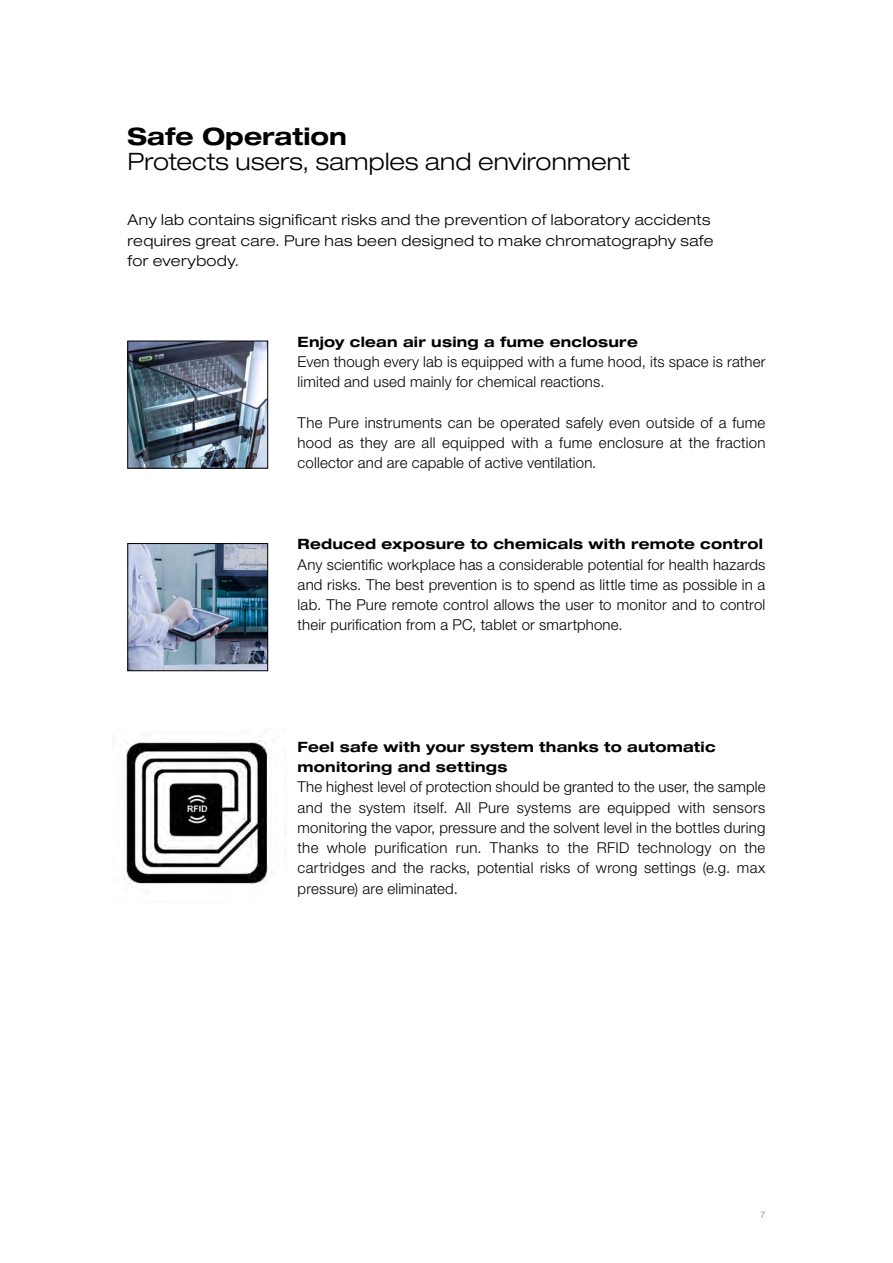
<style>
.page{position:relative;width:893px;height:1263px;background:#fff}
.page>*{position:absolute;margin:0;border:0;box-sizing:border-box;transform-origin:0 0}
.H2_Subtitle_en{font:300 expanded 24px "Helvetica Neue LT Std";letter-spacing:.005em;color:#000}
.H1_Title_en{font:700 expanded 24px "Helvetica Neue LT Std";color:#000}
.Content_Block_en{font:300 15px/20.2px "Helvetica Neue LT Std";letter-spacing:.01em;color:#000;text-align:justify}
.Lead_en{font:300 expanded 15px/20.2px "Helvetica Neue LT Std";letter-spacing:.025em;color:#000}
.H3_Title_en{font:700 expanded 14.25px/20.2px "Helvetica Neue LT Std";letter-spacing:.015em;color:#000}
.t1{font:300 9px "Helvetica Neue LT Std";color:#706f6f}
</style>
<div class="page">
<img style="left:124px;top:740px;width:144px;height:144px">
<img style="left:130px;top:545px;width:136px;height:124px">
<div style="left:128px;top:543px;width:140px;height:128px;border:1px solid #000"></div>
<img style="left:130px;top:343px;width:136px;height:123px">
<div style="left:128px;top:341px;width:140px;height:127px;border:1px solid #000"></div>
<p class="H1_Title_en" style="left:128px;top:121px;width:221px">Safe Operation</p>
<p class="H2_Subtitle_en" style="left:128px;top:147px;width:504px">Protects users, samples and environment</p>
<p class="Lead_en" style="left:128px;top:210px;width:587px">Any lab contains significant risks and the prevention of laboratory accidents requires great care. Pure has been designed to make chromatography safe for everybody.</p>
<p class="H3_Title_en" style="left:298px;top:331px;width:342px">Enjoy clean air using a fume enclosure</p>
<p class="Content_Block_en" style="left:298px;top:351px;width:469px">Even though every lab is equipped with a fume hood, its space is rather limited and used mainly for chemical reactions.</p>
<p class="Content_Block_en" style="left:298px;top:412px;width:469px">The Pure instruments can be operated safely even outside of a fume hood as they are all equipped with a fume enclosure at the fraction collector and are capable of active ventilation.</p>
<p class="H3_Title_en" style="left:298px;top:534px;width:467px">Reduced exposure to chemicals with remote control</p>
<p class="Content_Block_en" style="left:298px;top:554px;width:469px">Any scientific workplace has a considerable potential for health hazards and risks. The best prevention is to spend as little time as possible in a lab. The Pure remote control allows the user to monitor and to control their purification from a PC, tablet or smartphone.</p>
<p class="H3_Title_en" style="left:298px;top:736px;width:419px">Feel safe with your system thanks to automatic monitoring and settings</p>
<p class="Content_Block_en" style="left:298px;top:777px;width:469px">The highest level of protection should be granted to the user, the sample and the system itself. All Pure systems are equipped with sensors monitoring the vapor, pressure and the solvent level in the bottles during the whole purification run. Thanks to the RFID technology on the cartridges and the racks, potential risks of wrong settings (e.g. max pressure) are eliminated.</p>
<p class="t1" style="left:760px;top:1209px;width:7px">7</p>
</div>
